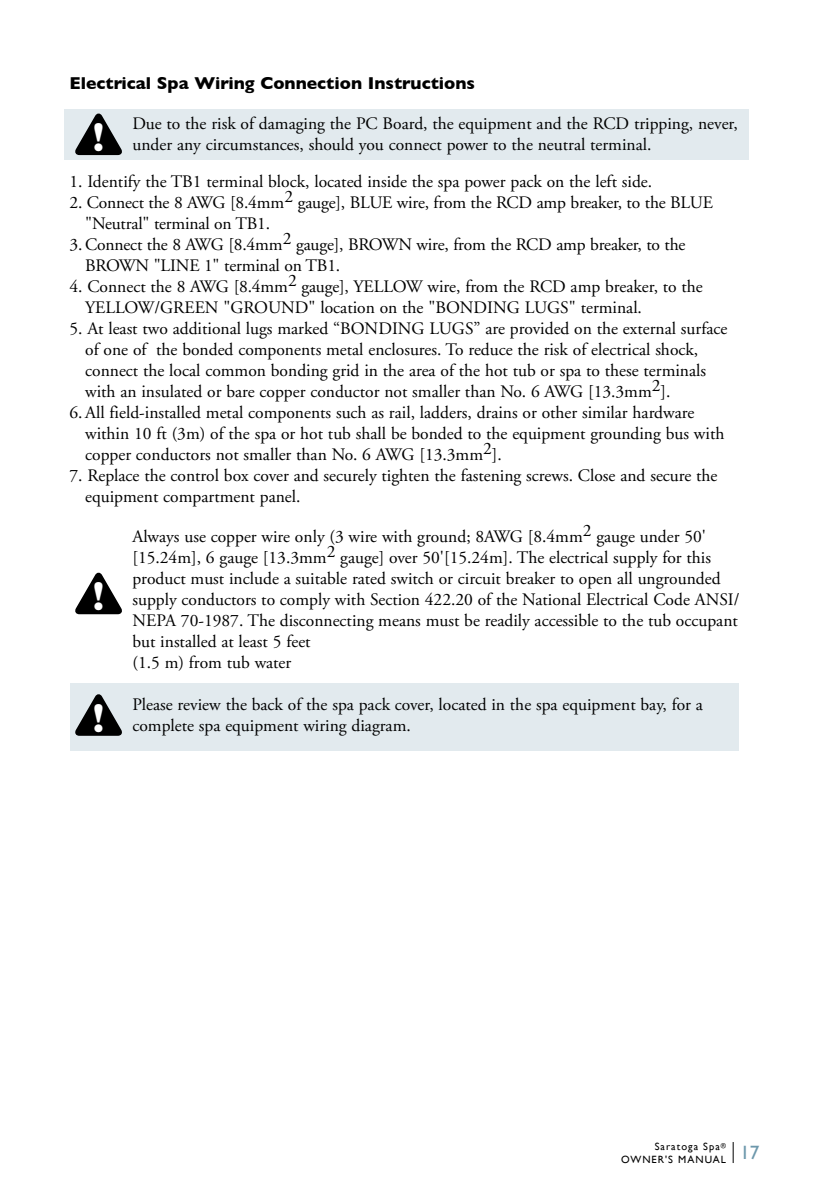
<style>
.page{position:relative;width:819px;height:1197px;background:#fff}
.page>*{position:absolute;margin:0;border:0;box-sizing:border-box;transform-origin:0 0}
.t1{font:900 38.5px "Optima";color:#fff}
.t2{font:900 38.5px "Optima";color:#000}
.t3{font:19.25px "Gill Sans";color:#6d98ac}
.t4{font:17.5px/21px "Adobe Garamond Pro";color:#000}
.t5{font:17.5px/21px "Adobe Garamond";color:#000}
.t6{font:700 17.5px "Gill Sans";color:#000}
.t7{font:10.5px/12.6px "Gill Sans";letter-spacing:.1em;color:#000;text-align:right}
.s1{font-family:"Adobe Garamond"}
</style>
<div class="page">
<svg style="left:733px;top:1142px;width:1px;height:21px"></svg>
<div style="left:70px;top:683px;width:669px;height:67px;background:#e2eaee"></div>
<div style="left:64px;top:109px;width:685px;height:51px;background:#e2eaee"></div>
<svg style="left:75px;top:694px;width:47px;height:42px"></svg>
<svg style="left:75px;top:113px;width:47px;height:43px"></svg>
<svg style="left:75px;top:572px;width:47px;height:43px"></svg>
<h1 class="t2" style="left:90px;top:45px;width:14px">!</h1>
<p class="t6" style="left:69px;top:69px;width:407px">Electrical Spa Wiring Connection Instructions</p>
<p class="t4" style="left:132px;top:114px;width:607px">Due to the risk of damaging the PC Board, the equipment and the RCD tripping, never, under any circumstances, should you connect power to the neutral terminal.</p>
<p class="t4" style="left:69px;top:171px;width:584px">1. Identify the TB1 terminal block, located inside the spa power pack on the left side.</p>
<p class="t5" style="left:85px;top:192px;width:629px;text-indent:-16px">2. Connect the 8 AWG [8.4mm2 gauge], BLUE wire, from the RCD amp breaker, to the BLUE "Neutral" terminal on TB1.</p>
<p class="t5" style="left:85px;top:234px;width:602px;text-indent:-16px">3. Connect the 8 AWG [8.4mm2 gauge], BROWN wire, from the RCD amp breaker, to the<br>BROWN "LINE 1" terminal on TB1.</p>
<p class="t5" style="left:85px;top:276px;width:619px;text-indent:-16px">4. Connect the 8 AWG [8.4mm2 gauge], YELLOW wire, from the RCD amp breaker, to the<br>YELLOW/GREEN "GROUND" location on the "BONDING LUGS" terminal.</p>
<p class="t5" style="left:85px;top:318px;width:644px;text-indent:-16px">5. At least two additional lugs marked “BONDING LUGS” are provided on the external surface of one of the bonded components metal enclosures. To reduce the risk of electrical shock, connect the local common bonding grid in the area of the hot tub or spa to these terminals with an insulated or bare copper conductor not smaller than No. 6 AWG [13.3mm2].</p>
<p class="t5" style="left:85px;top:402px;width:641px;text-indent:-16px">6. All field-installed metal components such as rail, ladders, drains or other similar hardware within 10 ft (3m) of the spa or hot tub shall be bonded to the equipment grounding bus with copper conductors not smaller than No. 6 AWG [13.3mm2].</p>
<p class="t4" style="left:85px;top:465px;width:634px;text-indent:-16px">7. Replace the control box cover and securely tighten the fastening screws. Close and secure the equipment compartment panel.</p>
<p class="t4" style="left:132px;top:526px;width:609px">Always use copper wire only (3 wire with ground; 8AWG [8.4<span class="s1">mm</span><sup>2</sup> gauge under 50' [15.24m], 6 gauge [13.3<span class="s1">mm</span><sup>2</sup> gauge] over 50'[15.24m]. The electrical supply for this product must include a suitable rated switch or circuit breaker to open all ungrounded supply conductors to comply with Section 422.20 of the National Electrical Code ANSI/ NEPA 70-1987. The disconnecting means must be readily accessible to the tub occupant but installed at least 5 feet<br>(1.5 m) from tub water</p>
<p class="t4" style="left:132px;top:694px;width:572px">Please review the back of the spa pack cover, located in the spa equipment bay, for a complete spa equipment wiring diagram.</p>
<h1 class="t1" style="left:92px;top:114px;width:14px">!</h1>
<h1 class="t1" style="left:92px;top:573px;width:14px">!</h1>
<h1 class="t1" style="left:92px;top:695px;width:14px">!</h1>
<p class="t7" style="left:621px;top:1140px;width:107px">Saratoga Spa<sup>®<br></sup>OWNER'S MANUAL</p>
<p class="t3" style="left:740px;top:1141px;width:21px">17</p>
</div>
